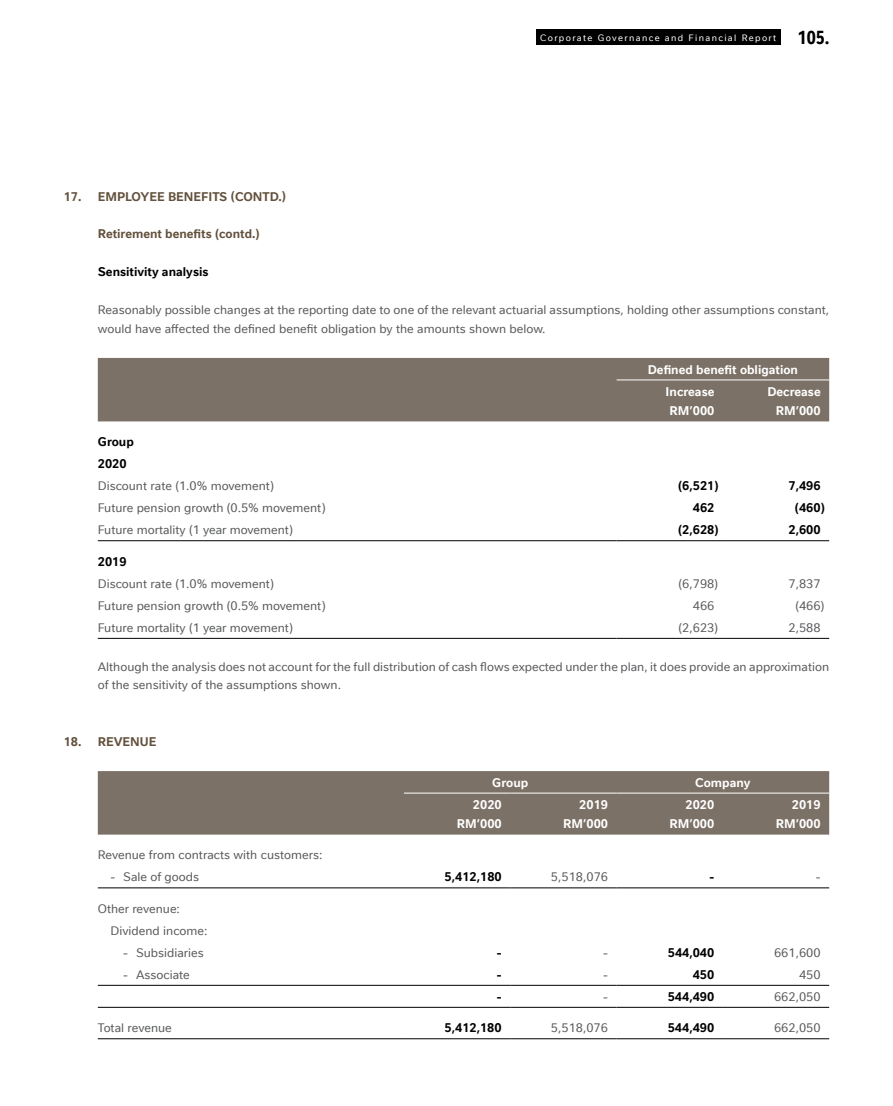
<style>
.page{position:relative;width:893px;height:1106px;background:#fff}
.page>*{position:absolute;margin:0;border:0;box-sizing:border-box;transform-origin:0 0}
.t1{font:12px/18.9px "Nestle Text TF";color:#58595b}
.t2{font:700 12px/22px "Nestle Text TF";color:#000}
.t3{font:700 12px/19.5px "Nestle Text TF";color:#fff;text-align:right}
.t4{font:700 12px "Nestle Text TF";color:#63513d}
.t5{font:9px "Nestle Text TF";letter-spacing:.15em;color:#fff}
.s1{font-weight:700;font-stretch:condensed;font-size:18px;color:#000}
</style>
<div class="page">
<div style="left:536px;top:30px;width:244px;height:15px;background:#000"></div>
<div style="left:98px;top:358px;width:731px;height:63px;background:#7c7166"></div>
<hr style="left:98px;top:540px;width:519px;height:1px;background:#000">
<hr style="left:617px;top:540px;width:106px;height:1px;background:#000">
<hr style="left:723px;top:540px;width:106px;height:1px;background:#000">
<hr style="left:98px;top:638px;width:519px;height:1px;background:#000">
<hr style="left:617px;top:638px;width:106px;height:1px;background:#000">
<hr style="left:723px;top:638px;width:106px;height:1px;background:#000">
<hr style="left:617px;top:379px;width:106px;height:1px;background:#fff">
<hr style="left:723px;top:379px;width:106px;height:1px;background:#fff">
<div style="left:98px;top:771px;width:731px;height:63px;background:#7c7166"></div>
<hr style="left:404px;top:792px;width:106px;height:1px;background:#fff">
<hr style="left:510px;top:792px;width:107px;height:1px;background:#fff">
<hr style="left:617px;top:792px;width:106px;height:1px;background:#fff">
<hr style="left:723px;top:792px;width:106px;height:1px;background:#fff">
<hr style="left:98px;top:887px;width:306px;height:1px;background:#000">
<hr style="left:404px;top:887px;width:106px;height:1px;background:#000">
<hr style="left:510px;top:887px;width:107px;height:1px;background:#000">
<hr style="left:617px;top:887px;width:106px;height:1px;background:#000">
<hr style="left:723px;top:887px;width:106px;height:1px;background:#000">
<hr style="left:98px;top:985px;width:306px;height:1px;background:#000">
<hr style="left:404px;top:985px;width:106px;height:1px;background:#000">
<hr style="left:510px;top:985px;width:107px;height:1px;background:#000">
<hr style="left:617px;top:985px;width:106px;height:1px;background:#000">
<hr style="left:723px;top:985px;width:106px;height:1px;background:#000">
<hr style="left:98px;top:1007px;width:306px;height:1px;background:#000">
<hr style="left:404px;top:1007px;width:106px;height:1px;background:#000">
<hr style="left:510px;top:1007px;width:107px;height:1px;background:#000">
<hr style="left:617px;top:1007px;width:106px;height:1px;background:#000">
<hr style="left:723px;top:1007px;width:106px;height:1px;background:#000">
<hr style="left:98px;top:1038px;width:306px;height:1px;background:#000">
<hr style="left:404px;top:1038px;width:106px;height:1px;background:#000">
<hr style="left:510px;top:1038px;width:107px;height:1px;background:#000">
<hr style="left:617px;top:1038px;width:106px;height:1px;background:#000">
<hr style="left:723px;top:1038px;width:106px;height:1px;background:#000">
<p class="t5" style="left:540px;top:31px;width:291px">Corporate Governance and Financial Report <span class="s1">105.</span></p>
<p class="t4" style="left:64px;top:187px;width:224px">17. EMPLOYEE BENEFITS (CONTD.)</p>
<p class="t4" style="left:98px;top:225px;width:163px">Retirement benefits (contd.)</p>
<p class="t2" style="left:98px;top:260px;width:112px">Sensitivity analysis</p>
<p class="t1" style="left:98px;top:300px;width:733px">Reasonably possible changes at the reporting date to one of the relevant actuarial assumptions, holding other assumptions constant, would have affected the defined benefit obligation by the amounts shown below.</p>
<p class="t3" style="left:666px;top:357px;width:134px;line-height:22px;text-align:left;text-indent:-18px">Defined benefit obligation<br>Increase</p>
<p class="t3" style="left:669px;top:400px;width:46px">RM’000</p>
<p class="t3" style="left:767px;top:381px;width:55px">Decrease<br>RM’000</p>
<p class="t2" style="left:98px;top:430px;width:38px">Group<br>2020</p>
<p class="t1" style="left:98px;top:476px;width:178px">Discount rate (1.0% movement)</p>
<p class="t2" style="left:678px;top:474px;width:42px">(6,521)</p>
<p class="t2" style="left:788px;top:474px;width:34px">7,496</p>
<p class="t1" style="left:98px;top:498px;width:229px">Future pension growth (0.5% movement)</p>
<p class="t2" style="left:693px;top:496px;width:23px">462</p>
<p class="t2" style="left:795px;top:496px;width:31px">(460)</p>
<p class="t1" style="left:98px;top:520px;width:197px">Future mortality (1 year movement)</p>
<p class="t2" style="left:678px;top:518px;width:42px">(2,628)</p>
<p class="t2" style="left:788px;top:518px;width:34px">2,600</p>
<p class="t2" style="left:98px;top:550px;width:30px">2019</p>
<p class="t1" style="left:98px;top:573px;width:178px">Discount rate (1.0% movement)</p>
<p class="t1" style="left:679px;top:573px;width:41px">(6,798)</p>
<p class="t1" style="left:788px;top:573px;width:34px">7,837</p>
<p class="t1" style="left:98px;top:595px;width:229px">Future pension growth (0.5% movement)</p>
<p class="t1" style="left:693px;top:595px;width:23px">466</p>
<p class="t1" style="left:795px;top:595px;width:30px">(466)</p>
<p class="t1" style="left:98px;top:617px;width:197px">Future mortality (1 year movement)</p>
<p class="t1" style="left:679px;top:617px;width:41px">(2,623)</p>
<p class="t1" style="left:788px;top:617px;width:34px">2,588</p>
<p class="t1" style="left:98px;top:656px;width:733px">Although the analysis does not account for the full distribution of cash flows expected under the plan, it does provide an approximation of the sensitivity of the assumptions shown.</p>
<p class="t4" style="left:64px;top:733px;width:94px">18. REVENUE</p>
<p class="t3" style="left:492px;top:772px;width:38px">Group</p>
<p class="t3" style="left:695px;top:772px;width:57px">Company</p>
<p class="t3" style="left:457px;top:794px;width:46px">2020<br>RM’000</p>
<p class="t3" style="left:563px;top:794px;width:46px">2019<br>RM’000</p>
<p class="t3" style="left:669px;top:794px;width:46px">2020<br>RM’000</p>
<p class="t3" style="left:776px;top:794px;width:46px">2019<br>RM’000</p>
<p class="t1" style="left:98px;top:845px;width:226px">Revenue from contracts with customers:</p>
<p class="t1" style="left:111px;top:867px;width:90px">- Sale of goods</p>
<p class="t2" style="left:445px;top:865px;width:59px">5,412,180</p>
<p class="t1" style="left:551px;top:867px;width:59px">5,518,076</p>
<p class="t2" style="left:710px;top:865px;width:6px">-</p>
<p class="t1" style="left:816px;top:867px;width:6px">-</p>
<p class="t1" style="left:111px;top:897px;width:98px;line-height:22px;text-indent:-13px">Other revenue:<br>Dividend income:</p>
<p class="t1" style="left:123px;top:942px;width:82px">- Subsidiaries</p>
<p class="t2" style="left:497px;top:940px;width:6px">-</p>
<p class="t1" style="left:603px;top:942px;width:6px">-</p>
<p class="t2" style="left:668px;top:940px;width:48px">544,040</p>
<p class="t1" style="left:774px;top:942px;width:48px">661,600</p>
<p class="t1" style="left:123px;top:964px;width:68px">- Associate</p>
<p class="t2" style="left:497px;top:962px;width:6px">-</p>
<p class="t1" style="left:603px;top:964px;width:6px">-</p>
<p class="t2" style="left:693px;top:962px;width:23px">450</p>
<p class="t1" style="left:799px;top:964px;width:23px">450</p>
<p class="t2" style="left:497px;top:984px;width:6px">-</p>
<p class="t1" style="left:603px;top:986px;width:6px">-</p>
<p class="t2" style="left:668px;top:984px;width:48px">544,490</p>
<p class="t1" style="left:774px;top:986px;width:48px">662,050</p>
<p class="t1" style="left:98px;top:1018px;width:76px">Total revenue</p>
<p class="t2" style="left:445px;top:1016px;width:59px">5,412,180</p>
<p class="t1" style="left:551px;top:1018px;width:59px">5,518,076</p>
<p class="t2" style="left:668px;top:1016px;width:48px">544,490</p>
<p class="t1" style="left:774px;top:1018px;width:48px">662,050</p>
</div>
